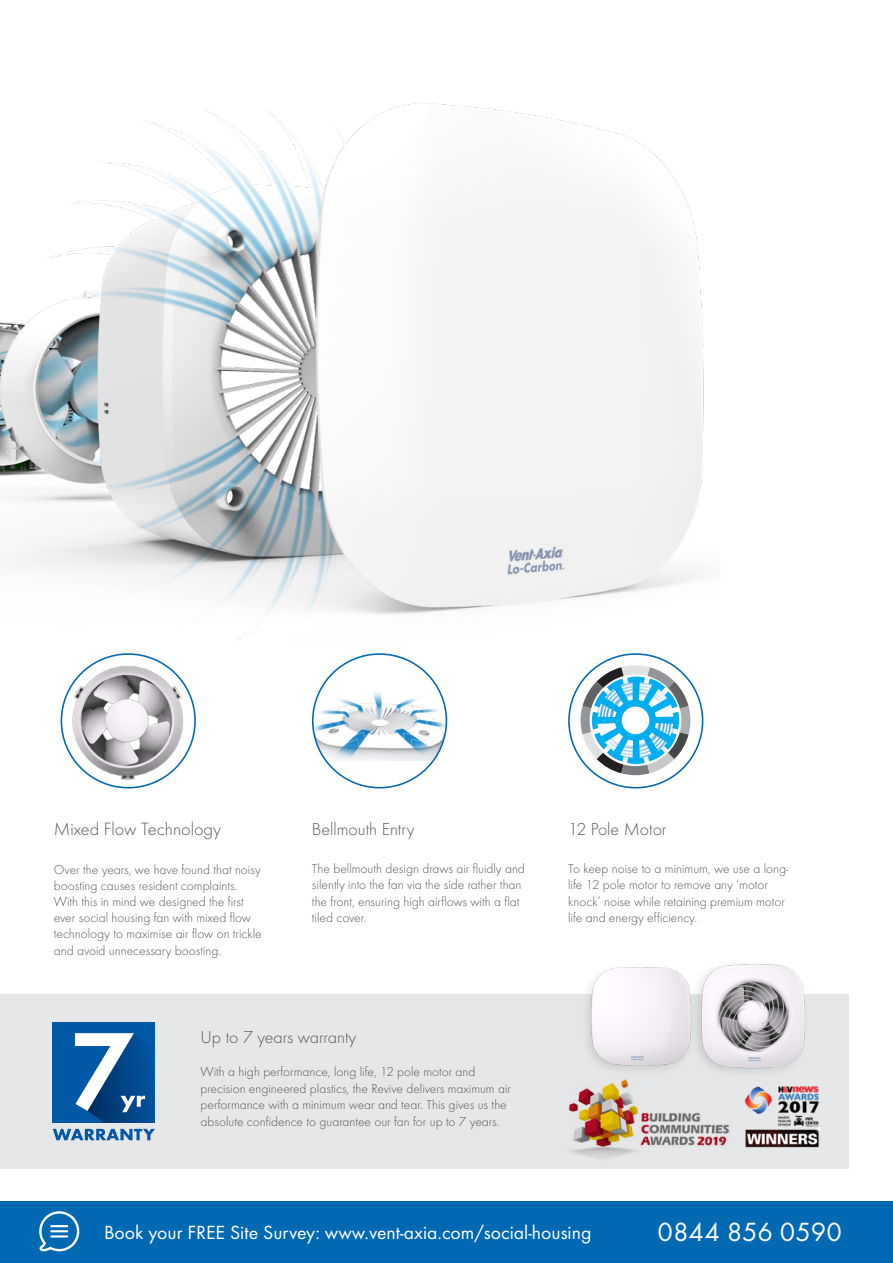
<style>
.page{position:relative;width:893px;height:1263px;background:#fff}
.page>*{position:absolute;margin:0;border:0;box-sizing:border-box;transform-origin:0 0}
.t1{font:27.3px "Futura T";color:#fff}
.t2{font:19.8px "Futura T";color:#fff}
.t3{font:300 18.45px "Futura T";color:#57585a}
.t4{font:300 18px "Futura T";color:#57585a}
.t5{font:300 13.5px/16.2px "Futura T";color:#57585a}
</style>
<div class="page">
<div style="left:0;top:1201px;width:893px;height:62px;background:#0168b3"></div>
<svg style="left:39px;top:1211px;width:40px;height:40px"></svg>
<img style="left:0;top:103px;width:704px;height:685px">
<div style="left:0;top:995px;width:848px;height:174px;background:#e6e7e9"></div>
<svg style="left:569px;top:654px;width:134px;height:134px"></svg>
<svg style="left:580px;top:665px;width:111px;height:111px"></svg>
<img style="left:706px;top:964px;width:106px;height:108px">
<img style="left:580px;top:967px;width:126px;height:104px">
<img style="left:61px;top:654px;width:134px;height:134px;border-radius:67px">
<img style="left:744px;top:1086px;width:76px;height:62px">
<img style="left:568px;top:1079px;width:162px;height:80px">
<svg style="left:748px;top:1057px;width:14px;height:5px"></svg>
<svg style="left:631px;top:1056px;width:14px;height:5px"></svg>
<div style="left:313px;top:654px;width:133px;height:134px;background:#fff;border-radius:50%"></div>
<img style="left:313px;top:681px;width:133px;height:80px">
<div style="left:52px;top:1023px;width:103px;height:100px;background:#0158a6"></div>
<svg style="left:53px;top:1129px;width:102px;height:11px"></svg>
<svg style="left:75px;top:1033px;width:79px;height:90px"></svg>
<p class="t3" style="left:54px;top:818px;width:169px">Mixed Flow Technology</p>
<p class="t5" style="left:54px;top:861px;width:209px">Over the years, we have found that noisy boosting causes resident complaints.<br>With this in mind we designed the first ever social housing fan with mixed flow technology to maximise air flow on trickle and avoid unnecessary boosting.</p>
<p class="t4" style="left:312px;top:818px;width:104px">Bellmouth Entry</p>
<p class="t5" style="left:312px;top:860px;width:214px">The bellmouth design draws air fluidly and silently into the fan via the side rather than the front, ensuring high airflows with a flat tiled cover.</p>
<p class="t4" style="left:201px;top:1026px;width:157px">Up to 7 years warranty</p>
<p class="t5" style="left:201px;top:1063px;width:312px">With a high performance, long life, 12 pole motor and precision engineered plastics, the Revive delivers maximum air performance with a minimum wear and tear. This gives us the absolute confidence to guarantee our fan for up to 7 years.</p>
<p class="t4" style="left:568px;top:818px;width:100px">12 Pole Motor</p>
<p class="t5" style="left:568px;top:860px;width:222px">To keep noise to a minimum, we use a long&shy;life 12 pole motor to remove any ‘motor knock’ noise while retaining premium motor life and energy efficiency.</p>
<h2 class="t2" style="left:104px;top:1221px;width:489px">Book your FREE Site Survey: www.vent-axia.com/social-housing</h2>
<h1 class="t1" style="left:658px;top:1216px;width:186px">0844 856 0590</h1>
</div>
